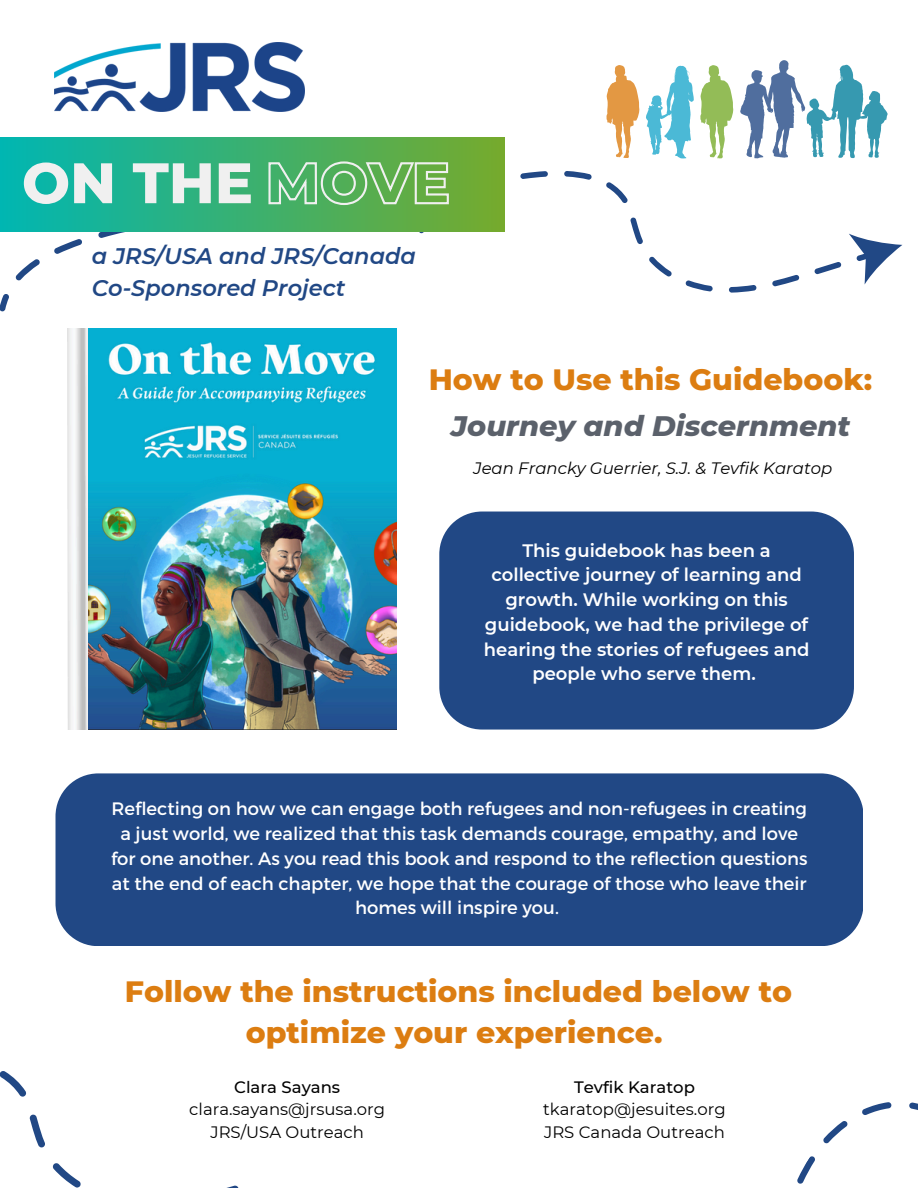
<style>
.page{position:relative;width:918px;height:1188px;background:#fff}
.page>*{position:absolute;margin:0;border:0;box-sizing:border-box;transform-origin:0 0}
.t1{font:800 57px "Montserrat";color:#f0f0f0}
.t2{font:800 30px/41.7px "Montserrat";color:#dc7d11;text-align:center}
.t3{font:italic 800 28.8px "Montserrat";color:#5b616b}
.t4{font:italic 600 22.5px/31.5px "Montserrat";color:#214885}
.t5{font:18px/24.8px "Montserrat";color:#fff;text-align:center}
.t6{font:600 18px/24.8px "Montserrat";color:#fff;text-align:center}
.t7{font:16.5px/22.5px "Montserrat";color:#000;text-align:center}
.t8{font:italic 16.5px "Montserrat";color:#000}
.t9{font:500 16.5px "Montserrat";color:#000}
.s1{color:rgb(0 0 0/0)}
.s2{font-weight:500}
</style>
<div class="page">
<svg style="left:520px;top:171px;width:321px;height:121px"></svg>
<svg style="left:849px;top:234px;width:53px;height:51px"></svg>
<div style="left:0;top:138px;width:505px;height:94px;background:linear-gradient(to right,#00b6b2,#76aa2c)"></div>
<svg style="left:0;top:221px;width:174px;height:278px"></svg>
<svg style="left:646px;top:66px;width:47px;height:92px"></svg>
<svg style="left:700px;top:65px;width:33px;height:93px"></svg>
<svg style="left:740px;top:60px;width:148px;height:98px"></svg>
<svg style="left:606px;top:65px;width:33px;height:93px"></svg>
<img style="left:55px;top:43px;width:250px;height:69px">
<div style="left:56px;top:773px;width:807px;height:173px;background:#214885"></div>
<svg style="left:267px;top:160px;width:183px;height:46px;background:#76bc75"></svg>
<svg style="left:797px;top:1102px;width:121px;height:82px"></svg>
<img style="left:68px;top:328px;width:20px;height:402px">
<img style="left:88px;top:328px;width:309px;height:402px">
<svg style="left:0;top:1071px;width:239px;height:117px"></svg>
<div style="left:439px;top:512px;width:415px;height:218px;background:#214885"></div>
<p class="t1" style="left:22px;top:148px;width:430px">ON THE <span class="s1">MOVE</span></p>
<p class="t4" style="left:92px;top:241px;width:326px">a JRS/USA and JRS/Canada<br>Co-Sponsored Project</p>
<p class="t2" style="left:429px;top:358px;width:445px">How to Use this Guidebook:</p>
<h1 class="t3" style="left:451px;top:408px;width:401px">Journey and Discernment</h1>
<h1 class="t8" style="left:473px;top:458px;width:360px">Jean Francky Guerrier, S.J. &amp; Tevfik Karatop</h1>
<p class="t6" style="left:484px;top:538px;width:327px">This guidebook has been a collective journey of learning and growth. While working on this guidebook, we had the privilege of hearing the stories of refugees and people who serve them.</p>
<p class="t5" style="left:111px;top:796px;width:698px">Reflecting on how we can engage both refugees and non-refugees in creating a just world, we realized that this task demands courage, empathy, and love for one another. As you read this book and respond to the reflection questions at the end of each chapter, we hope that the courage of those who leave their homes will inspire you.</p>
<p class="t2" style="left:125px;top:970px;width:669px">Follow the instructions included below to optimize your experience.</p>
<h3 class="t9" style="left:234px;top:1077px;width:108px">Clara Sayans</h3>
<p class="t7" style="left:189px;top:1098px;width:197px">clara.sayans@jrsusa.org</p>
<p class="t7" style="left:210px;top:1121px;width:155px">JRS/USA Outreach</p>
<h2 class="t7" style="left:543px;top:1076px;width:184px"><span class="s2">Tevfik Karatop </span>tkaratop@jesuites.org</h2>
<h2 class="t7" style="left:544px;top:1121px;width:182px">JRS Canada Outreach</h2>
</div>
